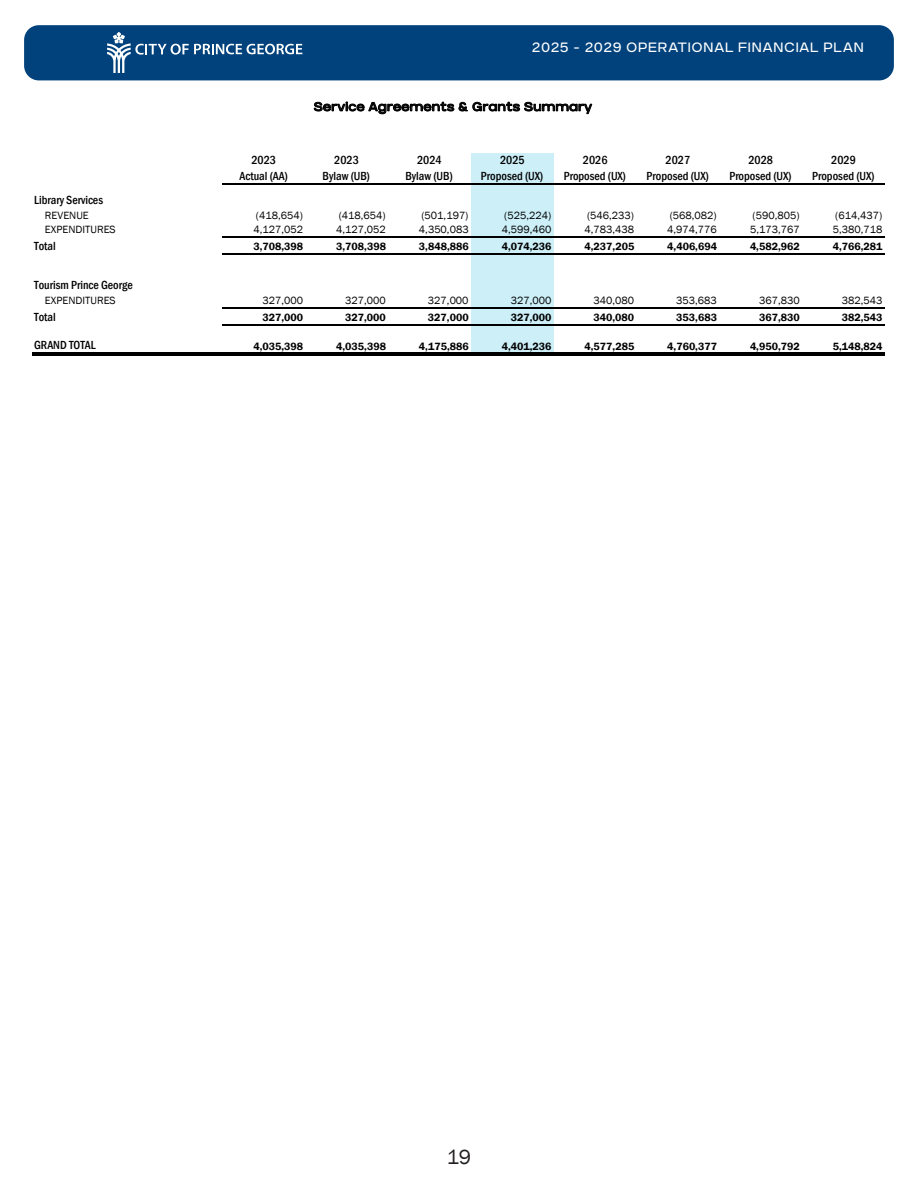
<style>
.page{position:relative;width:918px;height:1188px;background:#fff}
.page>*{position:absolute;margin:0;border:0;box-sizing:border-box;transform-origin:0 0}
.t1{font:21px "Franklin Gothic";color:#231f20}
.t2{font:300 13.5px "GRIFTER";letter-spacing:.015em;color:#fff}
.t3{font:500 condensed 12px/16.4px "Franklin Gothic";color:#000;text-align:center}
.t4{font:12px "GRIFTER";color:#000}
.t5{font:10.8px "Franklin Gothic";color:#000}
.t6{font:600 10.8px "Franklin Gothic";color:#000}
</style>
<div class="page">
<div style="left:471px;top:153px;width:83px;height:201px;background:#cceff8"></div>
<hr style="left:32px;top:352px;width:190px;height:2px;background:#000">
<hr style="left:32px;top:355px;width:190px;height:1px;background:#000">
<hr style="left:222px;top:183px;width:663px;height:1px;background:#000">
<hr style="left:222px;top:237px;width:663px;height:1px;background:#000">
<hr style="left:222px;top:254px;width:663px;height:1px;background:#000">
<hr style="left:222px;top:307px;width:663px;height:1px;background:#000">
<hr style="left:222px;top:324px;width:663px;height:1px;background:#000">
<hr style="left:222px;top:352px;width:663px;height:2px;background:#000">
<hr style="left:222px;top:355px;width:663px;height:1px;background:#000">
<div style="left:24px;top:25px;width:870px;height:55px;background:#01427c;border-radius:15px"></div>
<svg style="left:107px;top:32px;width:195px;height:41px"></svg>
<p class="t2" style="left:532px;top:39px;width:334px">2025 - 2029 OPERATIONAL FINANCIAL PLAN</p>
<p class="t4" style="left:314px;top:99px;width:280px">Service Agreements &amp; Grants Summary</p>
<p class="t3" style="left:240px;top:152px;width:50px">2023<br>Actual (AA)</p>
<p class="t3" style="left:323px;top:152px;width:49px">2023<br>Bylaw (UB)</p>
<p class="t3" style="left:405px;top:152px;width:49px">2024<br>Bylaw (UB)</p>
<p class="t3" style="left:481px;top:152px;width:64px">2025<br>Proposed (UX)</p>
<p class="t3" style="left:564px;top:152px;width:64px">2026<br>Proposed (UX)</p>
<p class="t3" style="left:647px;top:152px;width:64px">2027<br>Proposed (UX)</p>
<p class="t3" style="left:729px;top:152px;width:64px">2028<br>Proposed (UX)</p>
<p class="t3" style="left:812px;top:152px;width:64px">2029<br>Proposed (UX)</p>
<p class="t3" style="left:34px;top:191px;width:70px">Library Services</p>
<p class="t5" style="left:45px;top:208px;width:45px">REVENUE</p>
<p class="t5" style="left:256px;top:208px;width:49px">(418,654)</p>
<p class="t5" style="left:339px;top:208px;width:49px">(418,654)</p>
<p class="t5" style="left:421px;top:208px;width:49px">(501,197)</p>
<p class="t5" style="left:504px;top:208px;width:49px">(525,224)</p>
<p class="t5" style="left:587px;top:208px;width:49px">(546,233)</p>
<p class="t5" style="left:670px;top:208px;width:49px">(568,082)</p>
<p class="t5" style="left:753px;top:208px;width:49px">(590,805)</p>
<p class="t5" style="left:835px;top:208px;width:49px">(614,437)</p>
<p class="t5" style="left:45px;top:223px;width:72px">EXPENDITURES</p>
<p class="t5" style="left:253px;top:223px;width:51px">4,127,052</p>
<p class="t5" style="left:336px;top:223px;width:51px">4,127,052</p>
<p class="t5" style="left:419px;top:223px;width:51px">4,350,083</p>
<p class="t5" style="left:502px;top:223px;width:51px">4,599,460</p>
<p class="t5" style="left:585px;top:223px;width:51px">4,783,438</p>
<p class="t5" style="left:667px;top:223px;width:51px">4,974,776</p>
<p class="t5" style="left:750px;top:223px;width:51px">5,173,767</p>
<p class="t5" style="left:833px;top:223px;width:51px">5,380,718</p>
<p class="t3" style="left:34px;top:238px;width:23px">Total</p>
<p class="t6" style="left:253px;top:240px;width:51px">3,708,398</p>
<p class="t6" style="left:336px;top:240px;width:51px">3,708,398</p>
<p class="t6" style="left:419px;top:240px;width:51px">3,848,886</p>
<p class="t6" style="left:502px;top:240px;width:51px">4,074,236</p>
<p class="t6" style="left:584px;top:240px;width:51px">4,237,205</p>
<p class="t6" style="left:667px;top:240px;width:51px">4,406,694</p>
<p class="t6" style="left:750px;top:240px;width:51px">4,582,962</p>
<p class="t6" style="left:833px;top:240px;width:51px">4,766,281</p>
<p class="t3" style="left:34px;top:276px;width:100px">Tourism Prince George</p>
<p class="t5" style="left:45px;top:294px;width:72px">EXPENDITURES</p>
<p class="t5" style="left:262px;top:294px;width:42px">327,000</p>
<p class="t5" style="left:345px;top:294px;width:42px">327,000</p>
<p class="t5" style="left:428px;top:294px;width:42px">327,000</p>
<p class="t5" style="left:511px;top:294px;width:42px">327,000</p>
<p class="t5" style="left:594px;top:294px;width:42px">340,080</p>
<p class="t5" style="left:676px;top:294px;width:42px">353,683</p>
<p class="t5" style="left:759px;top:294px;width:42px">367,830</p>
<p class="t5" style="left:842px;top:294px;width:42px">382,543</p>
<p class="t3" style="left:34px;top:308px;width:23px">Total</p>
<p class="t6" style="left:262px;top:310px;width:42px">327,000</p>
<p class="t6" style="left:345px;top:310px;width:42px">327,000</p>
<p class="t6" style="left:428px;top:310px;width:42px">327,000</p>
<p class="t6" style="left:511px;top:310px;width:42px">327,000</p>
<p class="t6" style="left:594px;top:310px;width:42px">340,080</p>
<p class="t6" style="left:676px;top:310px;width:42px">353,683</p>
<p class="t6" style="left:759px;top:310px;width:42px">367,830</p>
<p class="t6" style="left:842px;top:310px;width:42px">382,543</p>
<p class="t3" style="left:34px;top:336px;width:63px">GRAND TOTAL</p>
<p class="t6" style="left:253px;top:340px;width:51px">4,035,398</p>
<p class="t6" style="left:336px;top:340px;width:51px">4,035,398</p>
<p class="t6" style="left:419px;top:340px;width:51px">4,175,886</p>
<p class="t6" style="left:502px;top:340px;width:51px">4,401,236</p>
<p class="t6" style="left:584px;top:340px;width:51px">4,577,285</p>
<p class="t6" style="left:667px;top:340px;width:51px">4,760,377</p>
<p class="t6" style="left:750px;top:340px;width:51px">4,950,792</p>
<p class="t6" style="left:833px;top:340px;width:51px">5,148,824</p>
<h1 class="t1" style="left:447px;top:1144px;width:26px">19</h1>
</div>
